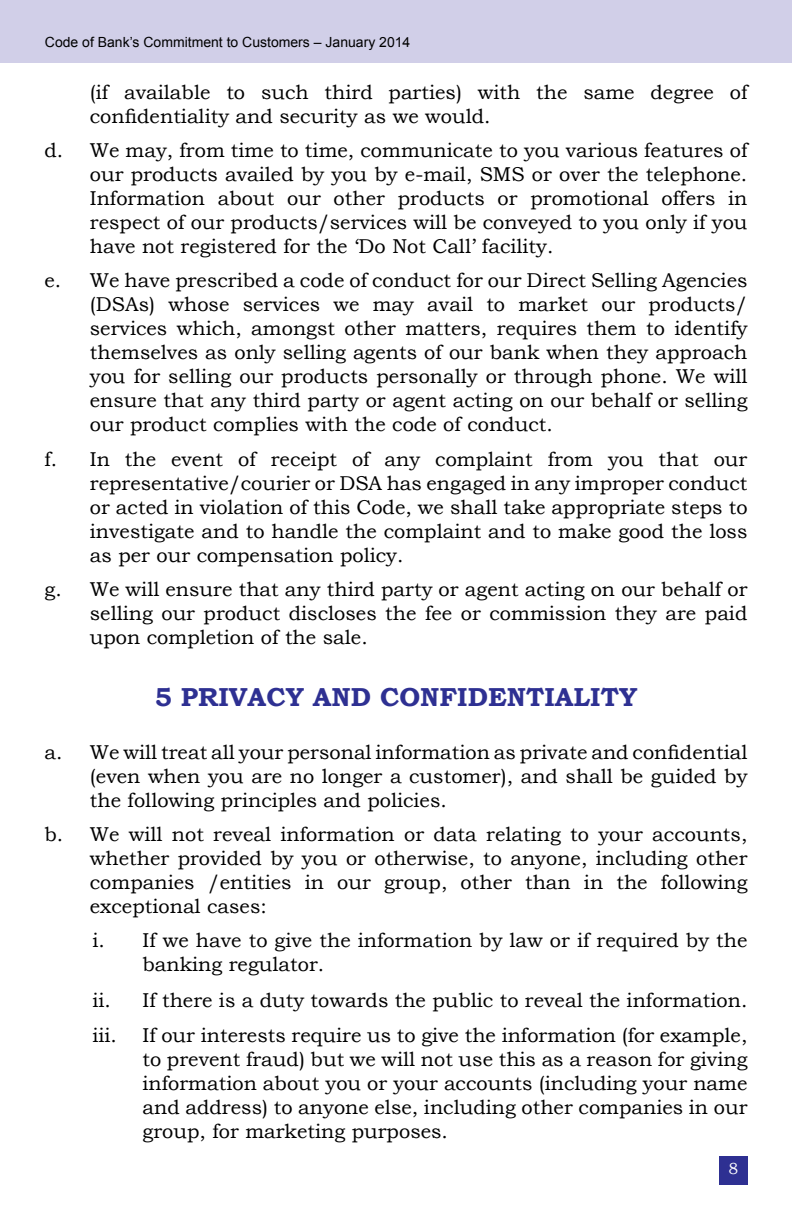
<style>
.page{position:relative;width:792px;height:1224px;background:#fff}
.page>*{position:absolute;margin:0;border:0;box-sizing:border-box;transform-origin:0 0}
.t1{font:700 26px "Bookman Old Style";color:#2e3092}
.t2{font:20px/24px "Bookman Old Style";color:#000;text-align:justify}
.t3{font:16px "Bookman Old Style";color:#fff}
.t4{font:14px "Arial";color:#000}
</style>
<div class="page">
<div style="left:0;top:0;width:792px;height:62px;background:#d1cfe8"></div>
<div style="left:719px;top:1156px;width:28px;height:28px;background:#2e3092"></div>
<p class="t4" style="left:45px;top:33px;width:367px">Code of Bank’s Commitment to Customers – January 2014</p>
<p class="t2" style="left:90px;top:80px;width:659px">(if available to such third parties) with the same degree of confidentiality and security as we would.</p>
<p class="t2" style="left:90px;top:139px;width:659px;text-indent:-45px">d. We may, from time to time, communicate to you various features of our products availed by you by e-mail, SMS or over the telephone.<br>Information about our other products or promotional offers in respect of our products/services will be conveyed to you only if you have not registered for the ‘Do Not Call’ facility.</p>
<p class="t2" style="left:90px;top:269px;width:659px;text-indent:-45px">e. We have prescribed a code of conduct for our Direct Selling Agencies (DSAs) whose services we may avail to market our products/ services which, amongst other matters, requires them to identify themselves as only selling agents of our bank when they approach you for selling our products personally or through phone. We will ensure that any third party or agent acting on our behalf or selling our product complies with the code of conduct.</p>
<p class="t2" style="left:90px;top:447px;width:659px;text-indent:-45px">f. In the event of receipt of any complaint from you that our representative/courier or DSA has engaged in any improper conduct or acted in violation of this Code, we shall take appropriate steps to investigate and to handle the complaint and to make good the loss as per our compensation policy.</p>
<p class="t2" style="left:90px;top:577px;width:659px;text-indent:-45px">g. We will ensure that any third party or agent acting on our behalf or selling our product discloses the fee or commission they are paid upon completion of the sale.</p>
<h1 class="t1" style="left:155px;top:679px;width:484px">5 PRIVACY AND CONFIDENTIALITY</h1>
<p class="t2" style="left:90px;top:740px;width:659px;text-indent:-45px">a. We will treat all your personal information as private and confidential (even when you are no longer a customer), and shall be guided by the following principles and policies.</p>
<p class="t2" style="left:90px;top:822px;width:659px;text-indent:-45px">b. We will not reveal information or data relating to your accounts, whether provided by you or otherwise, to anyone, including other companies /entities in our group, other than in the following exceptional cases:</p>
<p class="t2" style="left:143px;top:928px;width:607px;text-indent:-50px">i. If we have to give the information by law or if required by the banking regulator.</p>
<p class="t2" style="left:93px;top:982px;width:656px;line-height:35.4px">ii. If there is a duty towards the public to reveal the information. iii.</p>
<p class="t2" style="left:143px;top:1023px;width:607px">If our interests require us to give the information (for example, to prevent fraud) but we will not use this as a reason for giving information about you or your accounts (including your name and address) to anyone else, including other companies in our group, for marketing purposes.</p>
<p class="t3" style="left:728px;top:1159px;width:11px">8</p>
</div>
